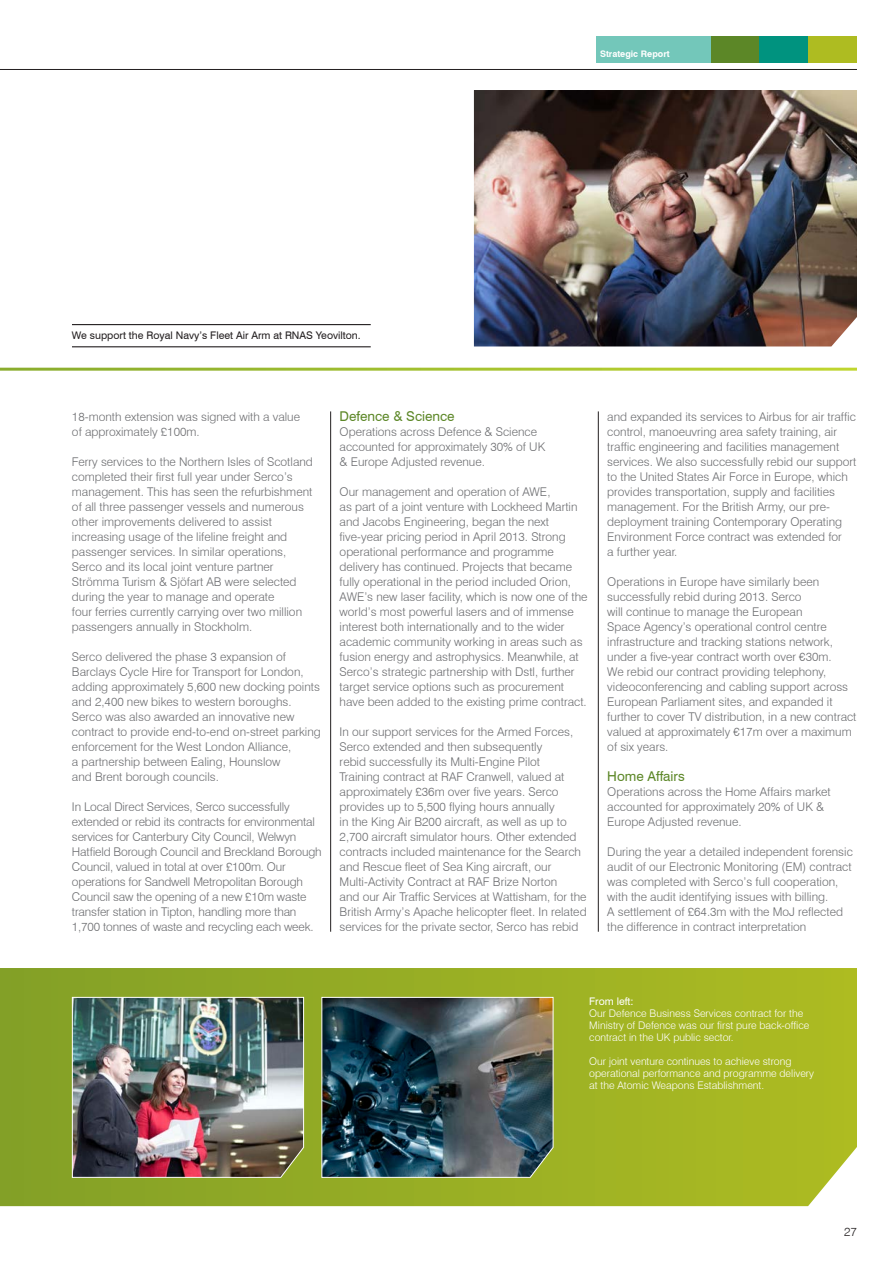
<style>
.page{position:relative;width:893px;height:1263px;background:#fff}
.page>*{position:absolute;margin:0;border:0;box-sizing:border-box;transform-origin:0 0}
._04_Sub_sub_head{font:13.5px "Swiss 721 BT";color:#5c8727}
._05_Text{font:300 12px/15px "Swiss 721 BT";color:#6c6d70}
._07_Folio{font:300 12px "Swiss 721 BT";color:#231f20}
._06_Captions{font:300 10.5px/12px "Swiss 721 BT";color:#fff}
.Tinted_box_text_size{font:10.5px "Swiss 721 BT";color:#231f20}
.t1{font:700 9px "Swiss 721 BT";color:#fff}
.s1{font-weight:400}
</style>
<div class="page">
<hr style="left:0;top:69px;width:857px;height:1px;background:#231f20">
<hr style="left:330px;top:411px;width:1px;height:521px;background:#231f20">
<hr style="left:598px;top:411px;width:1px;height:521px;background:#231f20">
<div style="left:710px;top:36px;width:49px;height:27px;background:#5c8727"></div>
<div style="left:596px;top:36px;width:114px;height:27px;background:#73c7ba"></div>
<div style="left:808px;top:36px;width:49px;height:27px;background:#aebc21"></div>
<div style="left:759px;top:36px;width:49px;height:27px;background:#00937f"></div>
<hr style="left:72px;top:324px;width:299px;height:1px;background:#231f20">
<hr style="left:72px;top:346px;width:299px;height:1px;background:#231f20">
<svg style="left:0;top:968px;width:857px;height:238px;background:#9db126"></svg>
<img style="left:474px;top:90px;width:383px;height:256px">
<img style="left:321px;top:996px;width:233px;height:182px">
<img style="left:72px;top:996px;width:232px;height:182px">
<p class="t1" style="left:600px;top:48px;width:71px">Strategic Report</p>
<p class="Tinted_box_text_size" style="left:72px;top:329px;width:290px">We support the Royal Navy’s Fleet Air Arm at RNAS Yeovilton.</p>
<p class="_05_Text" style="left:72px;top:409px;width:230px">18-month extension was signed with a value of approximately £100m.</p>
<p class="_05_Text" style="left:72px;top:454px;width:242px">Ferry services to the Northern Isles of Scotland completed their first full year under Serco’s management. This has seen the refurbishment of all three passenger vessels and numerous other improvements delivered to assist increasing usage of the lifeline freight and passenger services. In similar operations, Serco and its local joint venture partner Strömma Turism &amp; Sjöfart AB were selected during the year to manage and operate<br>four ferries currently carrying over two million passengers annually in Stockholm.</p>
<p class="_05_Text" style="left:72px;top:649px;width:250px">Serco delivered the phase 3 expansion of Barclays Cycle Hire for Transport for London, adding approximately 5,600 new docking points and 2,400 new bikes to western boroughs.<br>Serco was also awarded an innovative new contract to provide end-to-end on-street parking enforcement for the West London Alliance,<br>a partnership between Ealing, Hounslow<br>and Brent borough councils.</p>
<p class="_05_Text" style="left:72px;top:799px;width:251px">In Local Direct Services, Serco successfully extended or rebid its contracts for environmental services for Canterbury City Council, Welwyn Hatfield Borough Council and Breckland Borough Council, valued in total at over £100m. Our operations for Sandwell Metropolitan Borough Council saw the opening of a new £10m waste transfer station in Tipton, handling more than 1,700 tonnes of waste and recycling each week.</p>
<p class="_04_Sub_sub_head" style="left:340px;top:408px;width:116px">Defence &amp; Science</p>
<p class="_05_Text" style="left:340px;top:424px;width:207px">Operations across Defence &amp; Science accounted for approximately 30% of UK &amp; Europe Adjusted revenue.</p>
<p class="_05_Text" style="left:340px;top:484px;width:249px">Our management and operation of AWE,<br>as part of a joint venture with Lockheed Martin and Jacobs Engineering, began the next five-year pricing period in April 2013. Strong operational performance and programme delivery has continued. Projects that became fully operational in the period included Orion, AWE’s new laser facility, which is now one of the world’s most powerful lasers and of immense interest both internationally and to the wider academic community working in areas such as fusion energy and astrophysics. Meanwhile, at Serco’s strategic partnership with Dstl, further target service options such as procurement have been added to the existing prime contract.</p>
<p class="_05_Text" style="left:340px;top:724px;width:248px">In our support services for the Armed Forces, Serco extended and then subsequently<br>rebid successfully its Multi-Engine Pilot<br>Training contract at RAF Cranwell, valued at approximately £36m over five years. Serco provides up to 5,500 flying hours annually<br>in the King Air B200 aircraft, as well as up to 2,700 aircraft simulator hours. Other extended contracts included maintenance for the Search and Rescue fleet of Sea King aircraft, our Multi-Activity Contract at RAF Brize Norton<br>and our Air Traffic Services at Wattisham, for the British Army’s Apache helicopter fleet. In related services for the private sector, Serco has rebid</p>
<p class="_05_Text" style="left:607px;top:409px;width:251px">and expanded its services to Airbus for air traffic control, manoeuvring area safety training, air traffic engineering and facilities management services. We also successfully rebid our support to the United States Air Force in Europe, which provides transportation, supply and facilities management. For the British Army, our pre&shy;deployment training Contemporary Operating Environment Force contract was extended for<br>a further year.</p>
<p class="_05_Text" style="left:607px;top:574px;width:251px">Operations in Europe have similarly been successfully rebid during 2013. Serco<br>will continue to manage the European<br>Space Agency’s operational control centre infrastructure and tracking stations network, under a five-year contract worth over €30m.<br>We rebid our contract providing telephony, videoconferencing and cabling support across European Parliament sites, and expanded it further to cover TV distribution, in a new contract valued at approximately €17m over a maximum of six years.</p>
<p class="_04_Sub_sub_head" style="left:607px;top:767px;width:79px">Home Affairs</p>
<p class="_05_Text" style="left:607px;top:784px;width:225px">Operations across the Home Affairs market accounted for approximately 20% of UK &amp;<br>Europe Adjusted revenue.</p>
<p class="_05_Text" style="left:607px;top:844px;width:247px">During the year a detailed independent forensic audit of our Electronic Monitoring (EM) contract was completed with Serco’s full cooperation, with the audit identifying issues with billing.<br>A settlement of £64.3m with the MoJ reflected the difference in contract interpretation</p>
<p class="_06_Captions" style="left:589px;top:995px;width:222px"><span class="s1">From left:<br></span>Our Defence Business Services contract for the Ministry of Defence was our first pure back-office contract in the UK public sector.</p>
<p class="_06_Captions" style="left:589px;top:1055px;width:226px">Our joint venture continues to achieve strong operational performance and programme delivery at the Atomic Weapons Establishment.</p>
<p class="_07_Folio" style="left:844px;top:1224px;width:14px">27</p>
</div>
